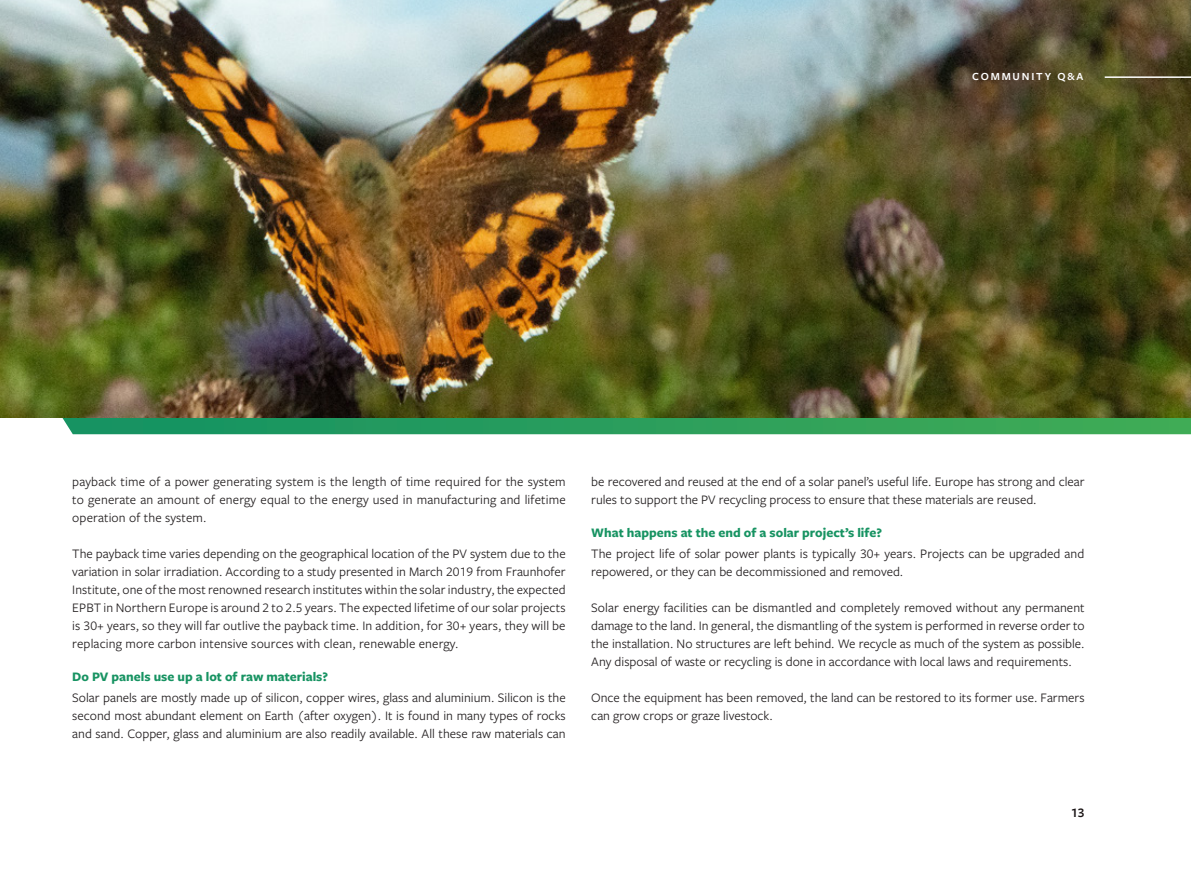
<style>
.page{position:relative;width:1191px;height:893px;background:#fff}
.page>*{position:absolute;margin:0;border:0;box-sizing:border-box;transform-origin:0 0}
.t1{font:13.5px/18px "Freight Sans Pro";color:#231f20;text-align:justify}
.t2{font:700 13.5px "Freight Sans Pro";color:#179362}
.t3{font:600 13.5px "Freight Sans Pro";color:#1a1415}
.t4{font:600 11.25px "Freight Sans Pro";letter-spacing:.16em;color:#fff}
</style>
<div class="page">
<svg style="left:56px;top:417px;width:1135px;height:17px;background:#2e9a5a"></svg>
<img style="left:0;top:0;width:1191px;height:417px">
<hr style="left:1104px;top:76px;width:87px;height:2px;background:#fff">
<p class="t4" style="left:972px;top:69px;width:113px">COMMUNITY Q&amp;A</p>
<p class="t1" style="left:72px;top:472px;width:495px">payback time of a power generating system is the length of time required for the system to generate an amount of energy equal to the energy used in manufacturing and lifetime operation of the system.</p>
<p class="t1" style="left:72px;top:544px;width:495px">The payback time varies depending on the geographical location of the PV system due to the variation in solar irradiation. According to a study presented in March 2019 from Fraunhofer Institute, one of the most renowned research institutes within the solar industry, the expected EPBT in Northern Europe is around 2 to 2.5 years. The expected lifetime of our solar projects is 30+ years, so they will far outlive the payback time. In addition, for 30+ years, they will be replacing more carbon intensive sources with clean, renewable energy.</p>
<p class="t2" style="left:72px;top:667px;width:257px">Do PV panels use up a lot of raw materials?</p>
<p class="t1" style="left:72px;top:688px;width:495px">Solar panels are mostly made up of silicon, copper wires, glass and aluminium. Silicon is the second most abundant element on Earth (after oxygen). It is found in many types of rocks and sand. Copper, glass and aluminium are also readily available. All these raw materials can</p>
<p class="t1" style="left:591px;top:472px;width:495px">be recovered and reused at the end of a solar panel’s useful life. Europe has strong and clear rules to support the PV recycling process to ensure that these materials are reused.</p>
<p class="t2" style="left:591px;top:523px;width:292px">What happens at the end of a solar project’s life?</p>
<p class="t1" style="left:591px;top:544px;width:494px">The project life of solar power plants is typically 30+ years. Projects can be upgraded and repowered, or they can be decommissioned and removed.</p>
<p class="t1" style="left:591px;top:598px;width:495px">Solar energy facilities can be dismantled and completely removed without any permanent damage to the land. In general, the dismantling of the system is performed in reverse order to the installation. No structures are left behind. We recycle as much of the system as possible.<br>Any disposal of waste or recycling is done in accordance with local laws and requirements.</p>
<p class="t1" style="left:591px;top:688px;width:495px">Once the equipment has been removed, the land can be restored to its former use. Farmers can grow crops or graze livestock.</p>
<p class="t3" style="left:1071px;top:803px;width:15px">13</p>
</div>
